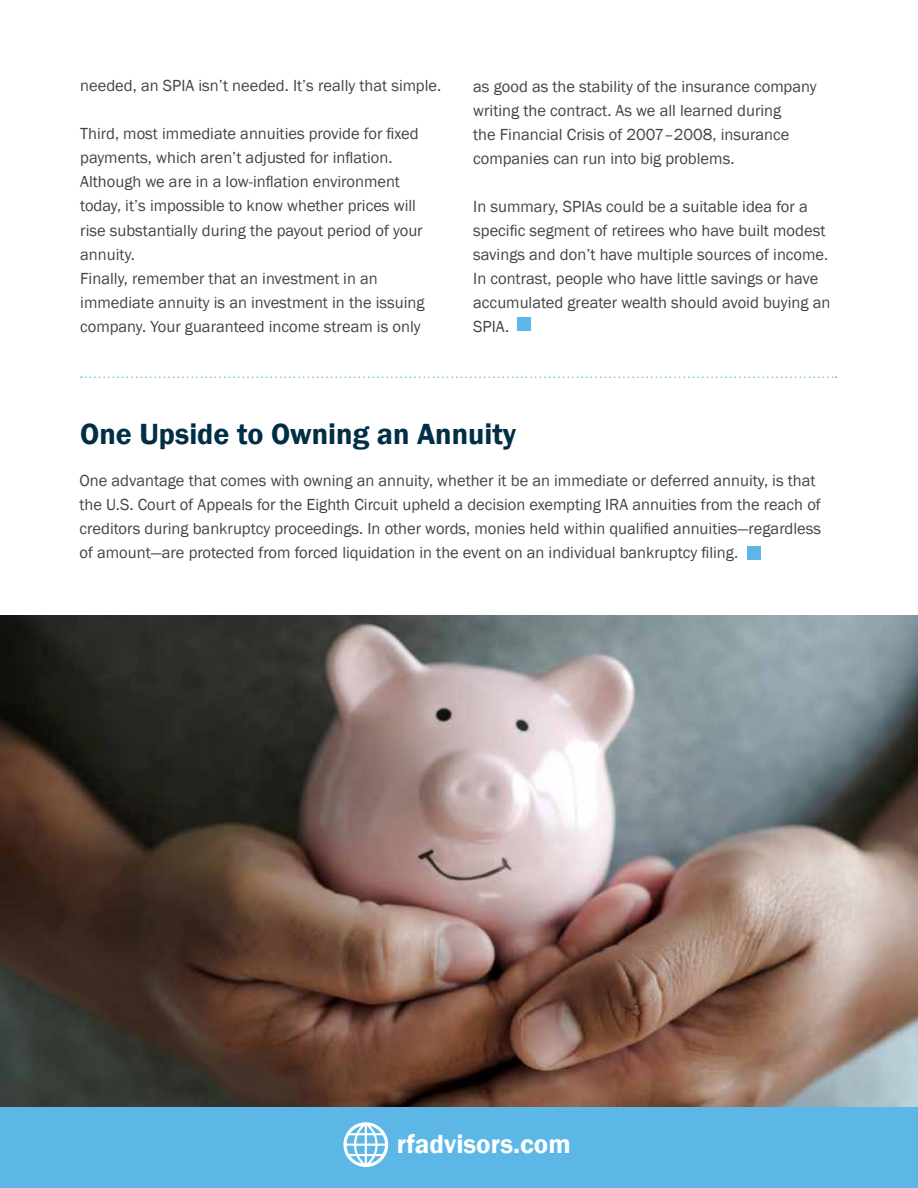
<style>
.page{position:relative;width:918px;height:1188px;background:#fff}
.page>*{position:absolute;margin:0;border:0;box-sizing:border-box;transform-origin:0 0}
.t1{font:600 30px "Franklin Gothic";color:#002e45}
.t2{font:600 27px "Franklin Gothic";color:#fff}
.t3{font:16.5px/24px "Franklin Gothic";color:#444}
</style>
<div class="page">
<div style="left:0;top:1107px;width:918px;height:81px;background:#5cb7e7"></div>
<svg style="left:343px;top:1122px;width:45px;height:45px"></svg>
<div style="left:517px;top:318px;width:13px;height:13px;background:#5cb7e7"></div>
<svg style="left:81px;top:376px;width:756px;height:2px"></svg>
<div style="left:747px;top:546px;width:14px;height:14px;background:#5cb7e7"></div>
<img style="left:0;top:616px;width:918px;height:491px">
<p class="t3" style="left:80px;top:74px;width:363px">needed, an SPIA isn’t needed. It’s really that simple.</p>
<p class="t3" style="left:80px;top:122px;width:346px">Third, most immediate annuities provide for fixed payments, which aren’t adjusted for inflation.<br>Although we are in a low-inflation environment today, it’s impossible to know whether prices will rise substantially during the payout period of your annuity.<br>Finally, remember that an investment in an immediate annuity is an investment in the issuing company. Your guaranteed income stream is only</p>
<p class="t3" style="left:473px;top:74px;width:345px">as good as the stability of the insurance company writing the contract. As we all learned during<br>the Financial Crisis of 2007–2008, insurance companies can run into big problems.</p>
<p class="t3" style="left:473px;top:194px;width:359px">In summary, SPIAs could be a suitable idea for a specific segment of retirees who have built modest savings and don’t have multiple sources of income.<br>In contrast, people who have little savings or have accumulated greater wealth should avoid buying an SPIA.</p>
<h1 class="t1" style="left:80px;top:416px;width:438px">One Upside to Owning an Annuity</h1>
<p class="t3" style="left:79px;top:469px;width:743px">One advantage that comes with owning an annuity, whether it be an immediate or deferred annuity, is that the U.S. Court of Appeals for the Eighth Circuit upheld a decision exempting IRA annuities from the reach of creditors during bankruptcy proceedings. In other words, monies held within qualified annuities—regardless of amount—are protected from forced liquidation in the event on an individual bankruptcy filing.</p>
<h2 class="t2" style="left:397px;top:1127px;width:175px">rfadvisors.com</h2>
</div>
